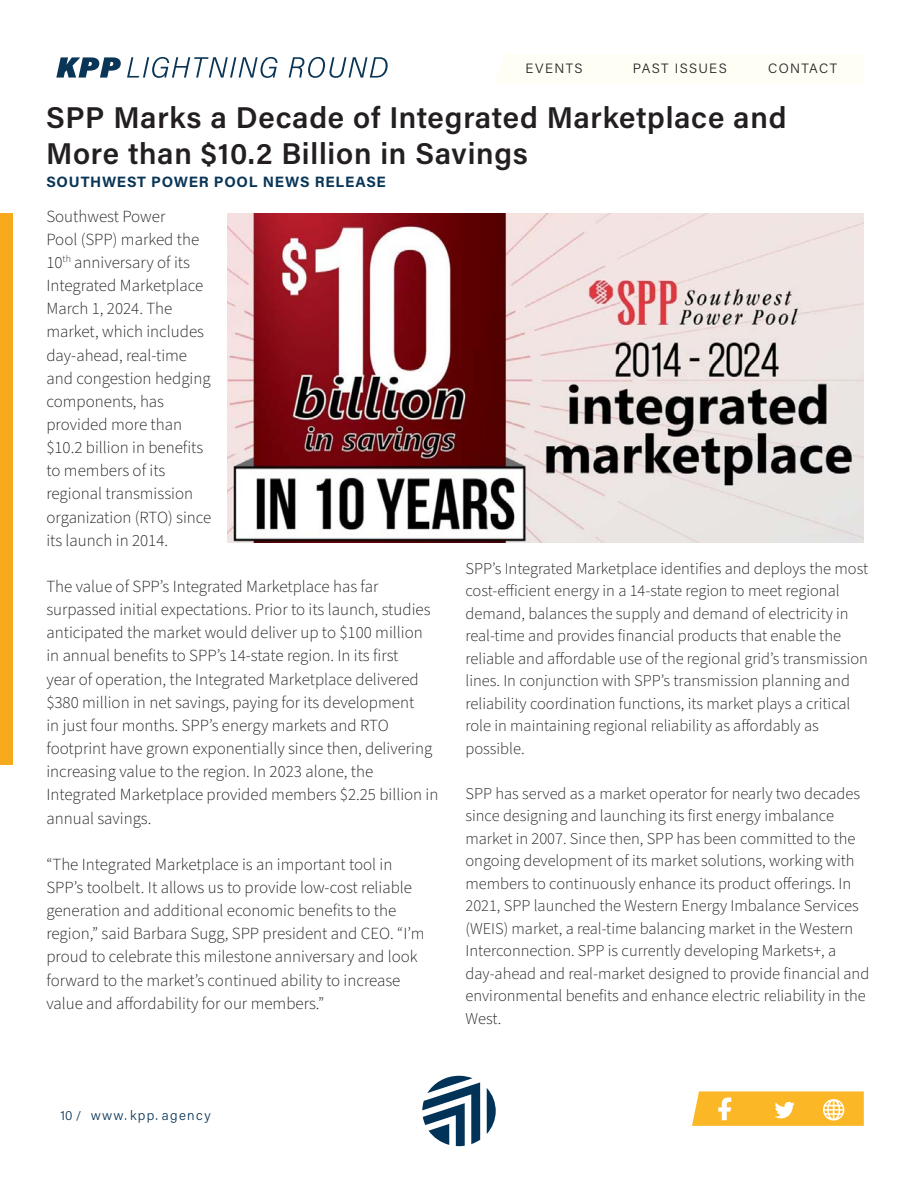
<style>
.page{position:relative;width:918px;height:1188px;background:#fff}
.page>*{position:absolute;margin:0;border:0;box-sizing:border-box;transform-origin:0 0}
.t1{font:600 30px/36px "Acumin Pro";letter-spacing:.025em;color:#231f20}
.body_text{font:300 16.95px/23.1px "Source Sans Pro";color:#231f20}
.body_text-2{font:300 16.5px/22.5px "Source Sans Pro";color:#231f20}
.t2{font:700 15px "Acumin Pro";letter-spacing:.05em;color:#093556}
.t3{font:300 13.5px "Acumin Pro";letter-spacing:.105em;color:#231f20}
.t4{font:300 13.5px "Acumin Pro";letter-spacing:.1em;color:#093556}
.t5{font:300 12.75px "Acumin Pro";color:#093556}
</style>
<div class="page">
<div style="left:0;top:213px;width:12px;height:552px;background:#f7aa1b"></div>
<div style="left:495px;top:54px;width:369px;height:30px;background:#fffef4"></div>
<svg style="left:692px;top:1091px;width:172px;height:35px;background:#fcc043"></svg>
<svg style="left:56px;top:57px;width:65px;height:21px"></svg>
<svg style="left:127px;top:57px;width:151px;height:21px"></svg>
<svg style="left:289px;top:57px;width:99px;height:21px"></svg>
<svg style="left:422px;top:1076px;width:58px;height:70px"></svg>
<svg style="left:487px;top:1088px;width:9px;height:46px"></svg>
<img style="left:228px;top:213px;width:636px;height:330px">
<p class="t3" style="left:525px;top:59px;width:59px">EVENTS</p>
<p class="t3" style="left:633px;top:59px;width:95px">PAST ISSUES</p>
<p class="t3" style="left:768px;top:59px;width:71px">CONTACT</p>
<p class="t1" style="left:46px;top:98px;width:742px">SPP Marks a Decade of Integrated Marketplace and<br>More than $10.2 Billion in Savings</p>
<p class="t2" style="left:46px;top:171px;width:341px">SOUTHWEST POWER POOL NEWS RELEASE</p>
<p class="body_text" style="left:46px;top:205px;width:166px">Southwest Power<br>Pool (SPP) marked the<br>10<sup>th</sup> anniversary of its<br>Integrated Marketplace<br>March 1, 2024. The market, which includes day-ahead, real-time and congestion hedging components, has provided more than $10.2 billion in benefits to members of its regional transmission organization (RTO) since its launch in 2014.</p>
<p class="body_text" style="left:46px;top:575px;width:394px">The value of SPP’s Integrated Marketplace has far surpassed initial expectations. Prior to its launch, studies anticipated the market would deliver up to $100 million in annual benefits to SPP’s 14-state region. In its first<br>year of operation, the Integrated Marketplace delivered $380 million in net savings, paying for its development<br>in just four months. SPP’s energy markets and RTO footprint have grown exponentially since then, delivering increasing value to the region. In 2023 alone, the Integrated Marketplace provided members $2.25 billion in annual savings.</p>
<p class="body_text" style="left:46px;top:853px;width:380px">“The Integrated Marketplace is an important tool in SPP’s toolbelt. It allows us to provide low-cost reliable generation and additional economic benefits to the region,” said Barbara Sugg, SPP president and CEO. “I’m proud to celebrate this milestone anniversary and look forward to the market’s continued ability to increase value and affordability for our members.”</p>
<p class="body_text-2" style="left:465px;top:558px;width:404px">SPP’s Integrated Marketplace identifies and deploys the most cost-efficient energy in a 14-state region to meet regional demand, balances the supply and demand of electricity in real-time and provides financial products that enable the reliable and affordable use of the regional grid’s transmission lines. In conjunction with SPP’s transmission planning and reliability coordination functions, its market plays a critical role in maintaining regional reliability as affordably as possible.</p>
<p class="body_text-2" style="left:465px;top:783px;width:405px">SPP has served as a market operator for nearly two decades since designing and launching its first energy imbalance market in 2007. Since then, SPP has been committed to the ongoing development of its market solutions, working with members to continuously enhance its product offerings. In 2021, SPP launched the Western Energy Imbalance Services (WEIS) market, a real-time balancing market in the Western Interconnection. SPP is currently developing Markets+, a day-ahead and real-market designed to provide financial and environmental benefits and enhance electric reliability in the West.</p>
<p class="t5" style="left:60px;top:1106px;width:22px">10 /</p>
<p class="t4" style="left:91px;top:1106px;width:121px">www. kpp. agency</p>
</div>
